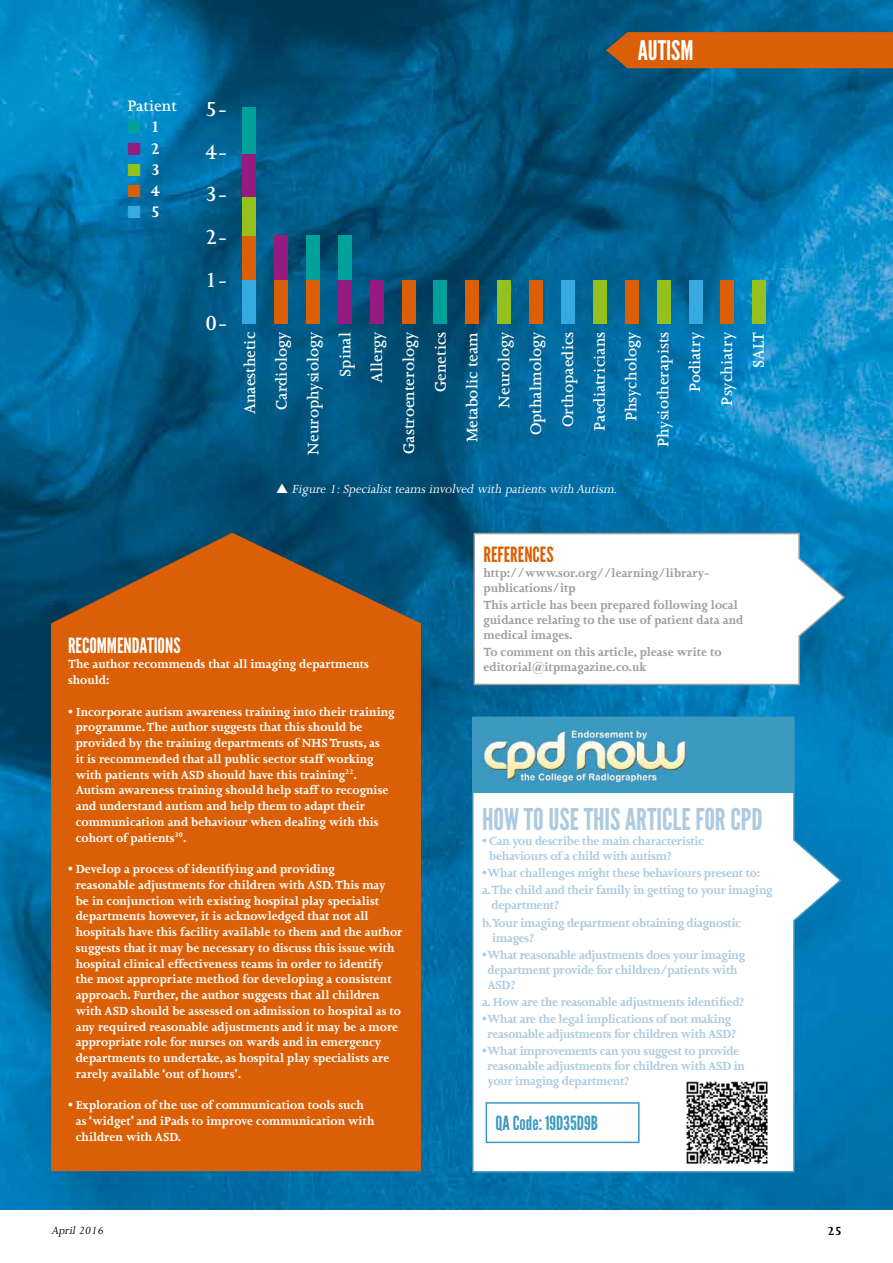
<style>
.page{position:relative;width:893px;height:1263px;background:#fff}
.page>*{position:absolute;margin:0;border:0;box-sizing:border-box;transform-origin:0 0}
.t1{font:30px "League Gothic";color:#adcae0}
.t2{font:27px "League Gothic";color:#fff}
.t3{font:600 23.4px/42.8px "Joanna";color:#fff;text-align:justify}
.t4{font:21px "League Gothic";color:#fff}
.t5{font:21px "League Gothic";color:#da5f06}
.t6{font:19.5px "League Gothic";color:#3f9ac0}
.t7{font:600 17.55px/31.8px "Joanna";color:#fff;text-align:right}
.t8{font:700 17.55px "Joanna";color:#fff}
.t9{font:700 13.5px/15.8px "Joanna";color:#fff}
.t10{font:700 13.5px/15px "Joanna";letter-spacing:-.02em;color:#adcae0}
.t11{font:700 13.5px/15px "Joanna";color:#9d9d9c}
.t12{font:italic 13.5px "Joanna";color:#fff}
.t13{font:700 13.5px "Joanna";color:#000}
.t14{font:italic 12px "Joanna";color:#000}
.s1{color:#00a19a}
.s2{color:#951b81}
.s3{color:#95c11f}
.s4{color:#da5f06}
.s5{color:#36a9e1}
</style>
<div class="page">
<img style="left:0;top:0;width:893px;height:1210px">
<svg style="left:471px;top:716px;width:372px;height:457px"></svg>
<div style="left:486px;top:1102px;width:153px;height:41px;border:2px solid #3c99c0"></div>
<svg style="left:473px;top:532px;width:373px;height:154px"></svg>
<div style="left:606px;top:32px;width:287px;height:36px;background:#da5f06"></div>
<svg style="left:51px;top:533px;width:370px;height:638px;fill:#da5f06"></svg>
<div style="left:243px;top:235px;width:13px;height:45px;background:#da5f06"></div>
<div style="left:243px;top:280px;width:13px;height:44px;background:#36a9e1"></div>
<div style="left:275px;top:235px;width:13px;height:45px;background:#951b81"></div>
<div style="left:275px;top:280px;width:13px;height:44px;background:#da5f06"></div>
<div style="left:243px;top:193px;width:13px;height:42px;background:#95c11f"></div>
<div style="left:243px;top:154px;width:13px;height:43px;background:#951b81"></div>
<div style="left:243px;top:108px;width:13px;height:46px;background:#00a19a"></div>
<div style="left:306px;top:235px;width:13px;height:45px;background:#00a19a"></div>
<div style="left:306px;top:280px;width:13px;height:44px;background:#da5f06"></div>
<div style="left:338px;top:235px;width:13px;height:45px;background:#00a19a"></div>
<div style="left:338px;top:280px;width:13px;height:44px;background:#951b81"></div>
<div style="left:370px;top:280px;width:13px;height:44px;background:#951b81"></div>
<div style="left:402px;top:280px;width:13px;height:44px;background:#da5f06"></div>
<div style="left:434px;top:280px;width:13px;height:44px;background:#00a19a"></div>
<div style="left:466px;top:280px;width:13px;height:44px;background:#da5f06"></div>
<div style="left:498px;top:280px;width:13px;height:44px;background:#95c11f"></div>
<div style="left:530px;top:280px;width:13px;height:44px;background:#da5f06"></div>
<div style="left:561px;top:280px;width:13px;height:44px;background:#36a9e1"></div>
<div style="left:593px;top:280px;width:13px;height:44px;background:#95c11f"></div>
<div style="left:657px;top:280px;width:13px;height:44px;background:#95c11f"></div>
<div style="left:753px;top:280px;width:13px;height:44px;background:#95c11f"></div>
<div style="left:721px;top:280px;width:13px;height:44px;background:#da5f06"></div>
<div style="left:625px;top:280px;width:13px;height:44px;background:#da5f06"></div>
<div style="left:689px;top:280px;width:13px;height:44px;background:#36a9e1"></div>
<img style="left:680px;top:1076px;width:94px;height:93px">
<p class="t7" style="left:128px;top:90px;width:51px">Patient</p>
<p class="t8" style="left:128px;top:118px;width:34px"><span class="s1">■</span> 1</p>
<p class="t8" style="left:128px;top:139px;width:34px"><span class="s2">■</span> 2</p>
<p class="t8" style="left:128px;top:160px;width:34px"><span class="s3">■</span> 3</p>
<p class="t8" style="left:128px;top:181px;width:34px"><span class="s4">■</span> 4</p>
<p class="t8" style="left:128px;top:202px;width:34px"><span class="s5">■</span> 5</p>
<h3 class="t3" style="left:205px;top:88px;width:25px">5- 4- 3- 2- 1- 0-</h3>
<h2 class="t2" style="left:638px;top:34px;width:57px">AUTISM</h2>
<p class="t7" style="left:234px;top:455px;width:124px;rotate:-90deg">Anaesthetic<br>Cardiology<br>Neurophysiology<br>Spinal<br>Allergy<br>Gastroenterology<br>Genetics<br>Metabolic team<br>Neurology<br>Opthalmology<br>Orthopaedics<br>Paediatricians<br>Phsychology<br>Physiotherapists<br>Podiatry<br>Psychiatry<br>SALT</p>
<p class="t12" style="left:276px;top:482px;width:345px">▲ Figure 1:Specialist teams involved with patients with Autism.</p>
<h3 class="t4" style="left:68px;top:633px;width:114px">RECOMMENDATIONS</h3>
<p class="t9" style="left:68px;top:656px;width:303px">The author recommends that all imaging departments should:</p>
<p class="t9" style="left:76px;top:704px;width:320px;text-indent:-8px">• Incorporate autism awareness training into their training programme. The author suggests that this should be provided by the training departments of NHS Trusts, as<br>it is recommended that all public sector staff working with patients with ASD should have this training<sup>22</sup>.<br>Autism awareness training should help staff to recognise and understand autism and help them to adapt their communication and behaviour when dealing with this cohort of patients<sup>30</sup>.</p>
<p class="t9" style="left:76px;top:861px;width:328px;text-indent:-8px">• Develop a process of identifying and providing<br>reasonable adjustments for children with ASD. This may<br>be in conjunction with existing hospital play specialist departments however, it is acknowledged that not all hospitals have this facility available to them and the author suggests that it may be necessary to discuss this issue with hospital clinical effectiveness teams in order to identify the most appropriate method for developing a consistent approach. Further, the author suggests that all children with ASD should be assessed on admission to hospital as to any required reasonable adjustments and it may be a more appropriate role for nurses on wards and in emergency departments to undertake, as hospital play specialists are rarely available ‘out of hours’.</p>
<p class="t9" style="left:76px;top:1097px;width:300px;text-indent:-8px">• Exploration of the use of communication tools such as ‘widget’ and iPads to improve communication with children with ASD.</p>
<h3 class="t5" style="left:483px;top:542px;width:72px">REFERENCES</h3>
<p class="t11" style="left:483px;top:566px;width:228px">http://www.sor.org//learning/library&shy;publications/itp</p>
<p class="t11" style="left:483px;top:598px;width:261px">This article has been prepared following local guidance relating to the use of patient data and medical images.</p>
<p class="t11" style="left:483px;top:645px;width:240px">To comment on this article, please write to editorial@itpmagazine.co.uk</p>
<h1 class="t1" style="left:482px;top:801px;width:282px">HOW TO USE THIS ARTICLE FOR CPD</h1>
<p class="t10" style="left:489px;top:834px;width:216px;text-indent:-7px">• Can you describe the main characteristic behaviours of a child with autism?</p>
<p class="t10" style="left:482px;top:865px;width:292px;line-height:17.1px">• What challenges might these behaviours present to: a. The child and their family in getting to your imaging</p>
<p class="t10" style="left:482px;top:897px;width:261px;line-height:17.1px;text-indent:10px">department?<br>b. Your imaging department obtaining diagnostic</p>
<p class="t10" style="left:492px;top:930px;width:43px">images?</p>
<p class="t10" style="left:487px;top:947px;width:259px;text-indent:-6px">• What reasonable adjustments does your imaging department provide for children/patients with<br>ASD?</p>
<p class="t10" style="left:482px;top:994px;width:264px">a. How are the reasonable adjustments identified?</p>
<p class="t10" style="left:482px;top:1011px;width:256px;text-align:center">• What are the legal implications of not making reasonable adjustments for children with ASD?</p>
<p class="t10" style="left:487px;top:1043px;width:259px;text-indent:-6px">• What improvements can you suggest to provide reasonable adjustments for children with ASD in your imaging department?</p>
<h3 class="t6" style="left:496px;top:1111px;width:104px">QA Code: 19D35D9B</h3>
<p class="t14" style="left:52px;top:1224px;width:56px">April 2016</p>
<p class="t13" style="left:828px;top:1223px;width:16px">25</p>
</div>
